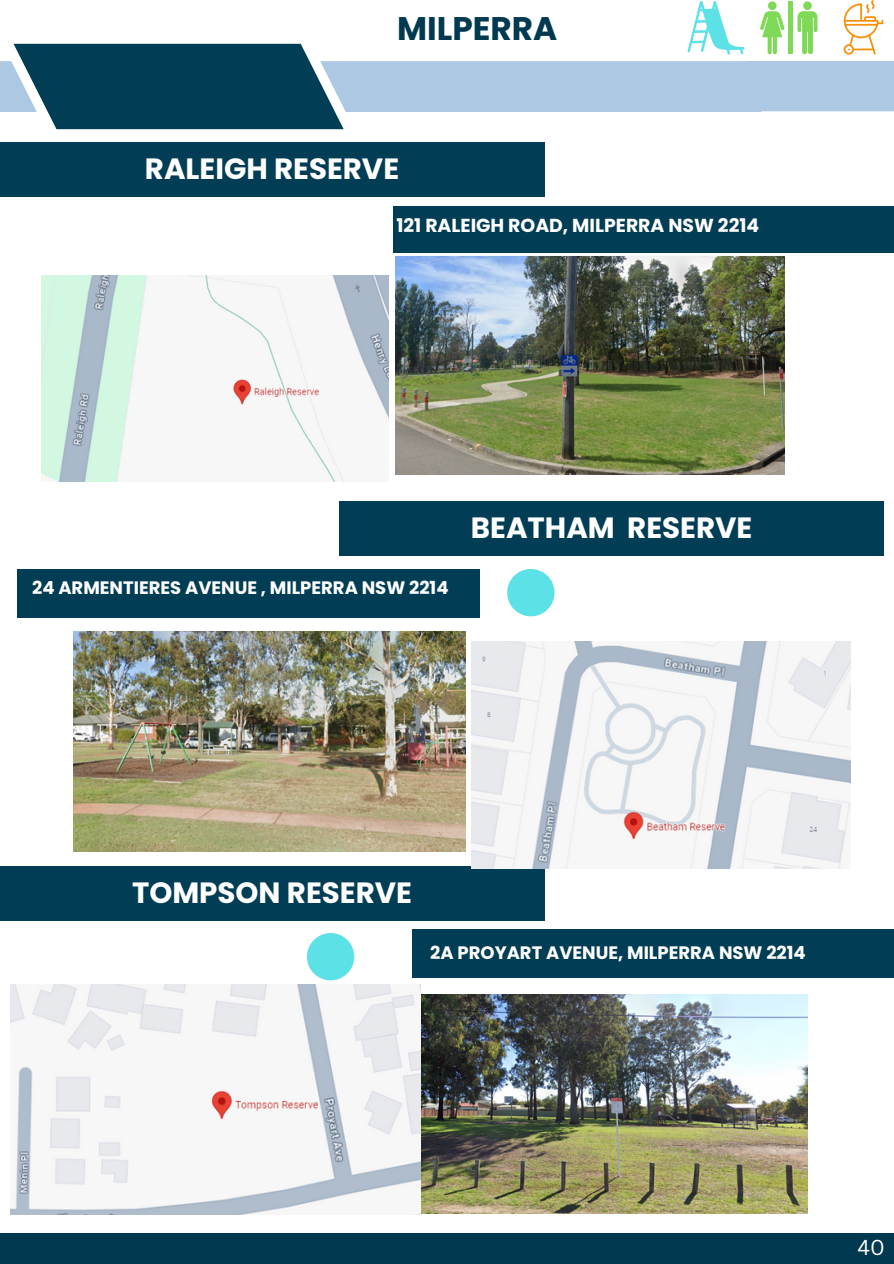
<style>
.page{position:relative;width:894px;height:1264px;background:#fff}
.page>*{position:absolute;margin:0;border:0;box-sizing:border-box;transform-origin:0 0}
.t1{font:700 32.7px "Poppins";color:#003950}
.t2{font:700 29.25px "Poppins";color:#fff}
.t3{font:21px "Canva Sans";color:#fff}
.t4{font:700 18.75px "Poppins";color:#fff}
.t5{font:700 18px "Poppins";color:#fff}
</style>
<div class="page">
<div style="left:0;top:142px;width:544px;height:54px;background:#013d55"></div>
<div style="left:339px;top:501px;width:544px;height:55px;background:#013d55"></div>
<div style="left:17px;top:569px;width:462px;height:48px;background:#013d55"></div>
<div style="left:0;top:866px;width:544px;height:54px;background:#013d55"></div>
<div style="left:411px;top:929px;width:482px;height:48px;background:#013d55"></div>
<div style="left:393px;top:206px;width:500px;height:47px;background:#013d55"></div>
<div style="left:507px;top:569px;width:47px;height:47px;background:#5ce1e6;border-radius:50%"></div>
<svg style="left:0;top:0;width:893px;height:129px"></svg>
<img style="left:395px;top:256px;width:389px;height:218px">
<img style="left:42px;top:276px;width:347px;height:205px">
<img style="left:74px;top:631px;width:391px;height:220px">
<img style="left:471px;top:641px;width:379px;height:227px">
<img style="left:420px;top:994px;width:387px;height:219px">
<img style="left:11px;top:984px;width:409px;height:230px">
<div style="left:0;top:1233px;width:893px;height:30px;background:#003950"></div>
<div style="left:307px;top:933px;width:47px;height:47px;background:#5ce1e6;border-radius:50%"></div>
<h1 class="t1" style="left:397px;top:6px;width:162px">MILPERRA</h1>
<p class="t2" style="left:145px;top:148px;width:256px">RALEIGH RESERVE</p>
<h1 class="t4" style="left:396px;top:212px;width:364px">121 RALEIGH ROAD, MILPERRA NSW 2214</h1>
<p class="t5" style="left:32px;top:575px;width:418px">24 ARMENTIERES AVENUE , MILPERRA NSW 2214</p>
<p class="t2" style="left:470px;top:507px;width:283px">BEATHAM RESERVE</p>
<p class="t2" style="left:132px;top:872px;width:281px">TOMPSON RESERVE</p>
<p class="t5" style="left:430px;top:940px;width:377px">2A PROYART AVENUE, MILPERRA NSW 2214</p>
<p class="t3" style="left:857px;top:1232px;width:29px">40</p>
</div>
